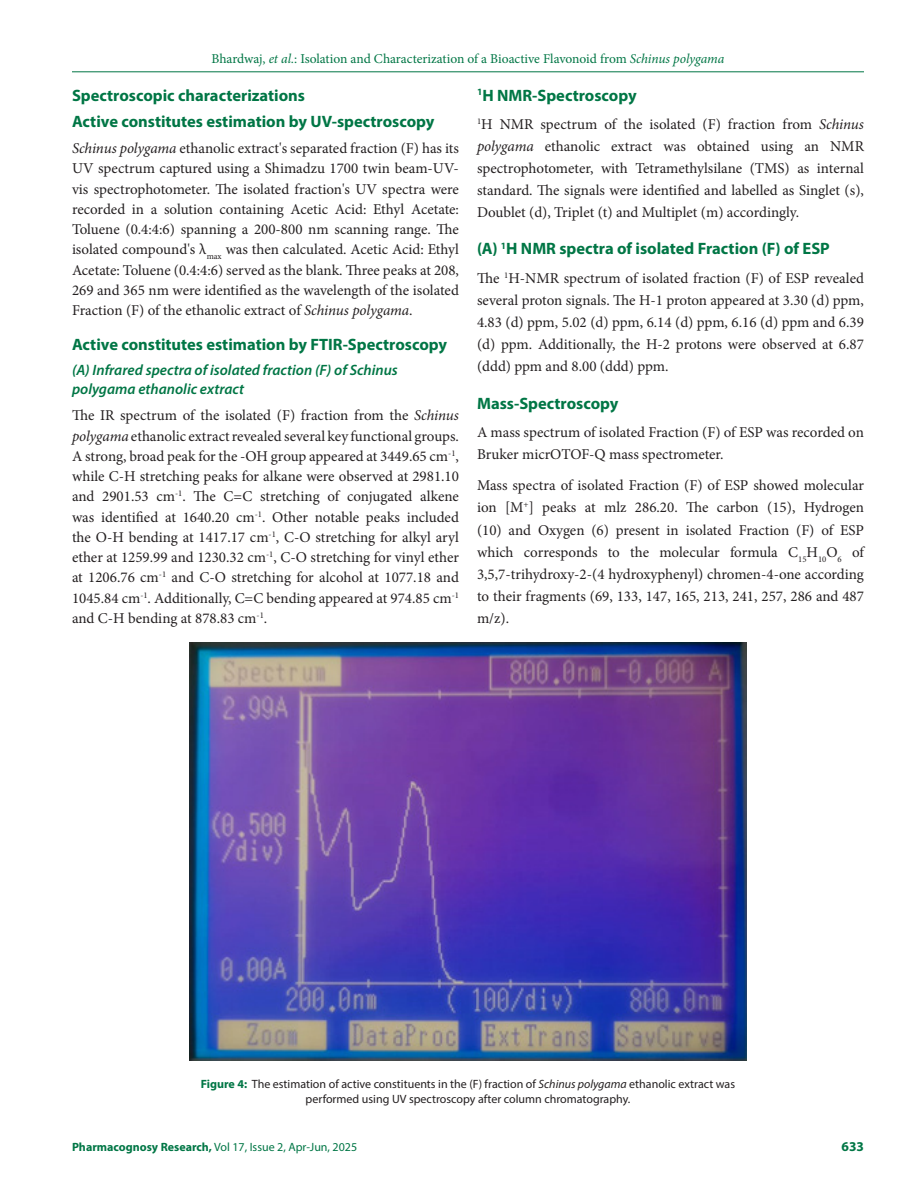
<style>
.page{position:relative;width:918px;height:1188px;background:#fff}
.page>*{position:absolute;margin:0;border:0;box-sizing:border-box;transform-origin:0 0}
.Heading_2{font:700 16.5px "Myriad Pro";color:#007645}
.Heading_2_after_head{font:700 16.5px "Myriad Pro";color:#007645}
.Body_text__FO{font:15px/20.2px "Minion Pro";color:#231f20;text-align:justify}
.Body_text{font:15px/22.2px "Minion Pro";color:#231f20;text-align:justify}
.Heading_3_after_head{font:italic 600 15px/18.8px "Myriad Pro";color:#007645}
.t1{font:13.5px "Minion Pro";letter-spacing:-.005em;color:#007645}
.t2{font:700 13.5px "Myriad Pro";color:#007645}
.FIG_Caption{font:12px/15px "Myriad Pro";color:#231f20;text-align:center}
.t3{font:12px "Myriad Pro";color:#007645}
.s1{font-style:italic}
.s2{font-weight:700;color:#007645}
.s3{font-weight:700}
</style>
<div class="page">
<hr style="left:72px;top:72px;width:792px;height:1px;background:#007645">
<img style="left:189px;top:643px;width:558px;height:417px">
<p class="t1" style="left:212px;top:50px;width:514px">Bhardwaj, <span class="s1">et al.</span>: Isolation and Characterization of a Bioactive Flavonoid from <span class="s1">Schinus polygama</span></p>
<p class="Heading_2" style="left:72px;top:84px;width:235px">Spectroscopic characterizations</p>
<p class="Heading_2_after_head" style="left:72px;top:110px;width:364px">Active constitutes estimation by UV-spectroscopy</p>
<p class="Body_text__FO" style="left:72px;top:138px;width:389px"><span class="s1">Schinus polygama</span> ethanolic extract's separated fraction (F) has its UV spectrum captured using a Shimadzu 1700 twin beam-UV&shy;vis spectrophotometer. The isolated fraction's UV spectra were recorded in a solution containing Acetic Acid: Ethyl Acetate:<br>Toluene (0.4:4:6) spanning a 200-800 nm scanning range. The isolated compound's λ<sub>max</sub> was then calculated. Acetic Acid: Ethyl Acetate: Toluene (0.4:4:6) served as the blank. Three peaks at 208, 269 and 365 nm were identified as the wavelength of the isolated Fraction (F) of the ethanolic extract of <span class="s1">Schinus polygama</span>.</p>
<p class="Heading_2" style="left:72px;top:334px;width:377px">Active constitutes estimation by FTIR-Spectroscopy</p>
<p class="Heading_3_after_head" style="left:72px;top:360px;width:327px">(A) Infrared spectra of isolated fraction (F) of Schinus polygama ethanolic extract</p>
<p class="Body_text__FO" style="left:72px;top:405px;width:389px">The IR spectrum of the isolated (F) fraction from the <span class="s1">Schinus polygama</span> ethanolic extract revealed several key functional groups.<br>A strong, broad peak for the -OH group appeared at 3449.65 cm<sup>-1</sup>, while C-H stretching peaks for alkane were observed at 2981.10 and 2901.53 cm<sup>-1</sup>. The C=C stretching of conjugated alkene was identified at 1640.20 cm<sup>-1</sup>. Other notable peaks included the O-H bending at 1417.17 cm<sup>-1</sup>, C-O stretching for alkyl aryl ether at 1259.99 and 1230.32 cm<sup>-1</sup>, C-O stretching for vinyl ether at 1206.76 cm<sup>-1</sup> and C-O stretching for alcohol at 1077.18 and 1045.84 cm<sup>-1</sup>. Additionally, C=C bending appeared at 974.85 cm<sup>-1 </sup>and C-H bending at 878.83 cm<sup>-1</sup>.</p>
<p class="Heading_2" style="left:477px;top:84px;width:161px"><sup>1</sup>H NMR-Spectroscopy</p>
<p class="Body_text__FO" style="left:477px;top:113px;width:389px;line-height:22.2px"><sup>1</sup>H NMR spectrum of the isolated (F) fraction from <span class="s1">Schinus polygama</span> ethanolic extract was obtained using an NMR spectrophotometer, with Tetramethylsilane (TMS) as internal standard. The signals were identified and labelled as Singlet (s), Doublet (d), Triplet (t) and Multiplet (m) accordingly.</p>
<p class="Heading_2" style="left:477px;top:238px;width:354px">(A) <sup>1</sup>H NMR spectra of isolated Fraction (F) of ESP</p>
<p class="Body_text__FO" style="left:477px;top:267px;width:389px;line-height:22.2px">The <sup>1</sup>H-NMR spectrum of isolated fraction (F) of ESP revealed several proton signals. The H-1 proton appeared at 3.30 (d) ppm, 4.83 (d) ppm, 5.02 (d) ppm, 6.14 (d) ppm, 6.16 (d) ppm and 6.39 (d) ppm. Additionally, the H-2 protons were observed at 6.87 (ddd) ppm and 8.00 (ddd) ppm.</p>
<p class="Heading_2" style="left:477px;top:393px;width:143px">Mass-Spectroscopy</p>
<p class="Body_text__FO" style="left:477px;top:421px;width:389px;line-height:22.2px">A mass spectrum of isolated Fraction (F) of ESP was recorded on<br>Bruker micrOTOF-Q mass spectrometer.</p>
<p class="Body_text" style="left:477px;top:474px;width:389px">Mass spectra of isolated Fraction (F) of ESP showed molecular ion [M<sup>+</sup>] peaks at mlz 286.20. The carbon (15), Hydrogen (10) and Oxygen (6) present in isolated Fraction (F) of ESP which corresponds to the molecular formula C<sub>15</sub>H<sub>10</sub>O<sub>6</sub> of 3,5,7-trihydroxy-2-(4 hydroxyphenyl) chromen-4-one according to their fragments (69, 133, 147, 165, 213, 241, 257, 286 and 487 m/z).</p>
<p class="FIG_Caption" style="left:201px;top:1076px;width:536px"><span class="s2">Figure 4:</span> The estimation of active constituents in the (F) fraction of <span class="s1">Schinus polygama</span> ethanolic extract was performed using UV spectroscopy after column chromatography.</p>
<p class="t3" style="left:72px;top:1139px;width:287px"><span class="s3">Pharmacognosy Research,</span> Vol 17, Issue 2, Apr-Jun, 2025</p>
<p class="t2" style="left:842px;top:1137px;width:24px">633</p>
</div>
